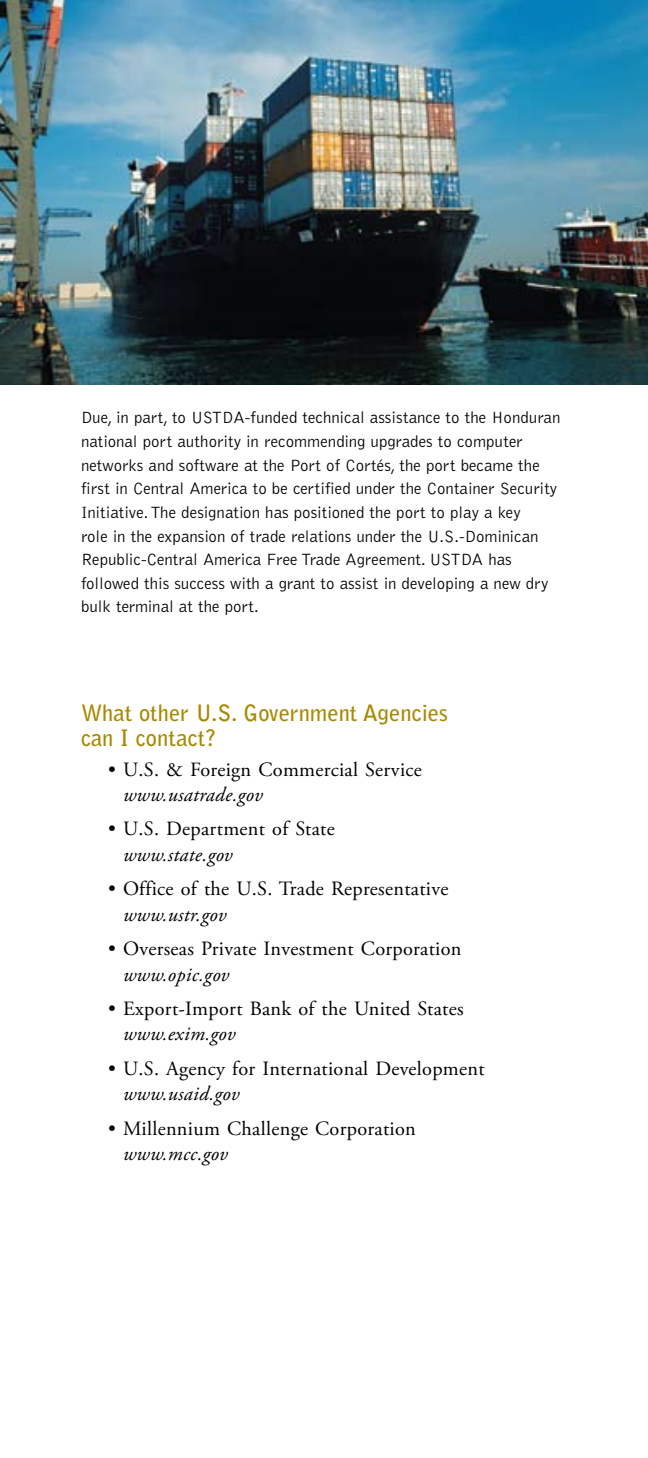
<style>
.page{position:relative;width:648px;height:1458px;background:#fff}
.page>*{position:absolute;margin:0;border:0;box-sizing:border-box;transform-origin:0 0}
.t1{font:700 22.5px/24.8px "Bell Gothic";color:#a88901}
.t2{font:20.25px "Adobe Garamond Pro";letter-spacing:.015em;color:#000}
.t3{font:italic 20.25px "Adobe Garamond Pro";letter-spacing:.015em;color:#000}
.t4{font:300 16.88px/23.6px "Bell Gothic";color:#000}
</style>
<div class="page">
<img style="left:0;top:0;width:648px;height:385px">
<p class="t4" style="left:81px;top:406px;width:481px">Due, in part, to USTDA-funded technical assistance to the Honduran national port authority in recommending upgrades to computer networks and software at the Port of Cortés, the port became the first in Central America to be certified under the Container Security Initiative. The designation has positioned the port to play a key<br>role in the expansion of trade relations under the U.S.-Dominican Republic-Central America Free Trade Agreement. USTDA has followed this success with a grant to assist in developing a new dry bulk terminal at the port.</p>
<h1 class="t1" style="left:81px;top:700px;width:368px">What other U.S. G overnment Agencies can I contact?</h1>
<p class="t2" style="left:108px;top:757px;width:315px">• U.S. &amp; Foreign Commercial Service</p>
<p class="t3" style="left:123px;top:782px;width:141px">www.usatrade.gov</p>
<p class="t2" style="left:108px;top:817px;width:228px">• U.S. Department of State</p>
<p class="t3" style="left:123px;top:842px;width:111px">www.state.gov</p>
<p class="t2" style="left:108px;top:877px;width:342px">• Office of the U.S. Trade Representative</p>
<p class="t3" style="left:123px;top:902px;width:105px">www.ustr.gov</p>
<p class="t2" style="left:108px;top:937px;width:355px">• Overseas Private Investment Corporation</p>
<p class="t3" style="left:123px;top:962px;width:108px">www.opic.gov</p>
<p class="t2" style="left:108px;top:996px;width:357px">• Export-Import Bank of the United States</p>
<p class="t3" style="left:123px;top:1022px;width:114px">www.exim.gov</p>
<p class="t2" style="left:108px;top:1056px;width:378px">• U.S. Agency for International Development</p>
<p class="t3" style="left:123px;top:1082px;width:118px">www.usaid.gov</p>
<p class="t2" style="left:108px;top:1116px;width:309px">• Millennium Challenge Corporation</p>
<p class="t3" style="left:123px;top:1142px;width:106px">www.mcc.gov</p>
</div>
